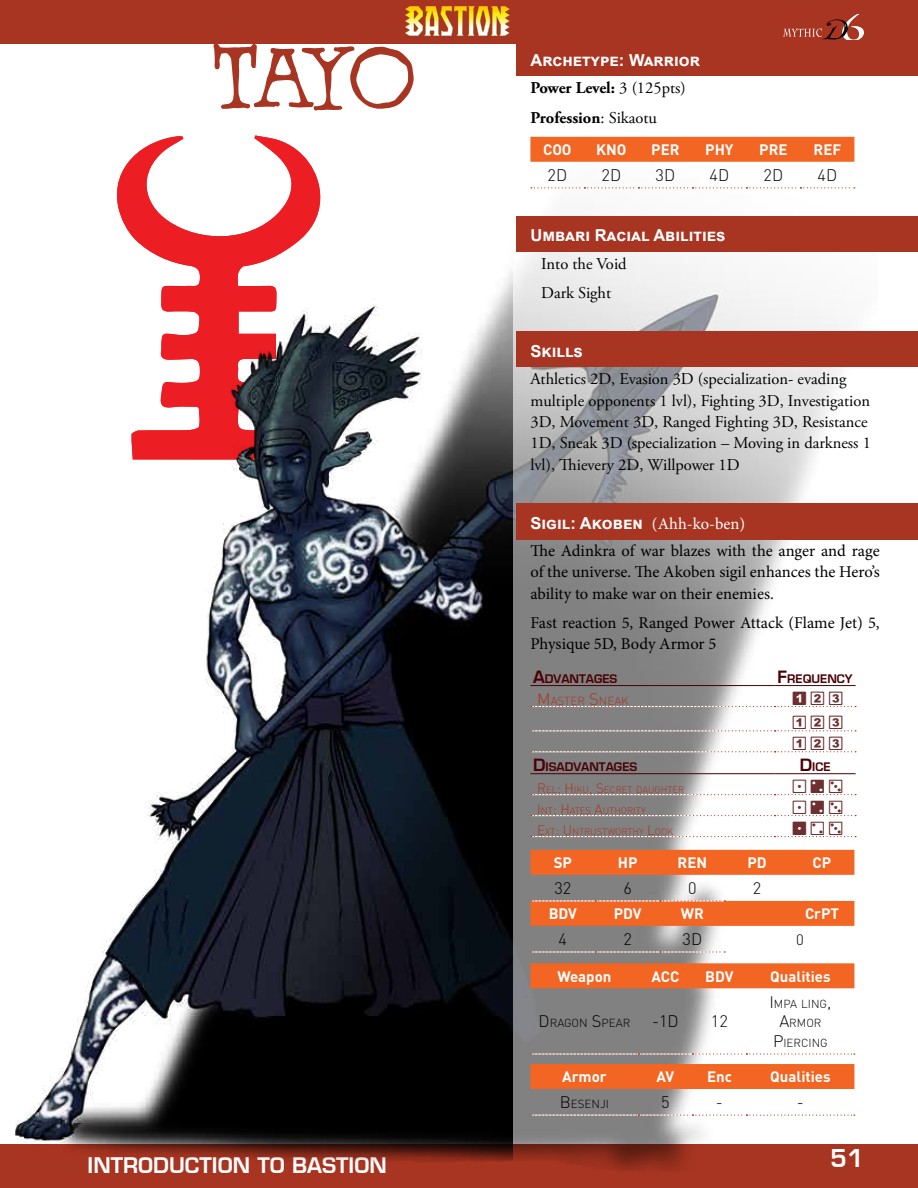
<style>
.page{position:relative;width:918px;height:1188px;background:#fff}
.page>*{position:absolute;margin:0;border:0;box-sizing:border-box;transform-origin:0 0}
.t1{font:90px "Warhorse BB";color:#a83521}
.t2{font:24px "Square 721 Dm Normal";color:#fff}
.t3{font:21px "Square 721 Dm Normal";color:#fff}
.t4{font:19.5px/24.3px "Six Sided Dice";letter-spacing:.15em;color:#6e2f31}
.t5{font:16.5px/21.3px "Adobe Garamond Pro";color:#000}
.t6{font:16.5px/21.3px "Minion Pro";color:#000;text-align:justify}
.t7{font:700 16.5px "Arial";color:#fff}
.t8{font:700 16.5px/29.4px "Adobe Garamond Pro";color:#000}
.t9{font:300 16.5px "DIN Pro";color:#000}
.t10{font:700 15px "DIN Pro";color:#fff}
.t11{font:300 15px "DIN Pro";color:#000}
.t12{font:300 11.55px/19.8px "DIN Pro";color:#000;text-align:center}
.t13{font:11.55px "Square 721 Dm Normal";color:#4a0004}
.t14{font:300 11.55px "DIN Pro";color:#a83521}
.t15{font:300 9.45px "DIN Pro";color:#a83521}
.s1{font-weight:400}
.s2{font-family:"Arial";color:#fff}
.s3{font-family:"Minion Pro";font-weight:400}
.s4{font-size:16.5px}
.s5{font-size:13.5px}
</style>
<div class="page">
<div style="left:0;top:1145px;width:918px;height:43px;background:#a83521"></div>
<div style="left:0;top:0;width:918px;height:43px;background:#a83521"></div>
<svg style="left:405px;top:6px;width:105px;height:8px"></svg>
<img style="left:513px;top:14px;width:364px;height:1157px">
<img style="left:0;top:14px;width:513px;height:1148px">
<div style="left:517px;top:40px;width:401px;height:36px;background:#a83521"></div>
<div style="left:517px;top:216px;width:401px;height:36px;background:#a83521"></div>
<div style="left:517px;top:332px;width:401px;height:35px;background:#a83521"></div>
<div style="left:517px;top:503px;width:401px;height:37px;background:#a83521"></div>
<div style="left:530px;top:137px;width:324px;height:25px;background:#f26522"></div>
<svg style="left:531px;top:187px;width:324px;height:1px"></svg>
<svg style="left:531px;top:794px;width:325px;height:1px"></svg>
<svg style="left:531px;top:815px;width:325px;height:1px"></svg>
<svg style="left:531px;top:751px;width:325px;height:1px"></svg>
<svg style="left:531px;top:730px;width:325px;height:1px"></svg>
<svg style="left:531px;top:706px;width:325px;height:1px"></svg>
<hr style="left:530px;top:685px;width:245px;height:1px;background:#4a0004">
<hr style="left:775px;top:685px;width:81px;height:1px;background:#4a0004">
<svg style="left:531px;top:836px;width:325px;height:1px"></svg>
<hr style="left:530px;top:773px;width:245px;height:1px;background:#4a0004">
<hr style="left:775px;top:773px;width:81px;height:1px;background:#4a0004">
<svg style="left:530px;top:850px;width:324px;height:76px"></svg>
<svg style="left:531px;top:951px;width:194px;height:2px"></svg>
<div style="left:530px;top:963px;width:324px;height:25px;background:#f26522"></div>
<svg style="left:531px;top:1053px;width:324px;height:2px"></svg>
<div style="left:530px;top:1064px;width:324px;height:25px;background:#f26522"></div>
<svg style="left:531px;top:1115px;width:324px;height:1px"></svg>
<h1 class="t1" style="left:210px;top:26px;width:208px">Tayo</h1>
<p class="t7" style="left:530px;top:49px;width:171px">Archetype: Warrior</p>
<p class="t8" style="left:530px;top:74px;width:222px">Power Level: <span class="s1">3 (125pts)<br></span>Profession<span class="s1">: Sikaotu</span> <span class="s2">Attributes</span></p>
<p class="t10" style="left:543px;top:137px;width:30px">COO</p>
<p class="t10" style="left:596px;top:137px;width:32px">KNO</p>
<p class="t10" style="left:651px;top:137px;width:30px">PER</p>
<p class="t10" style="left:705px;top:137px;width:30px">PHY</p>
<p class="t10" style="left:759px;top:137px;width:30px">PRE</p>
<p class="t10" style="left:814px;top:137px;width:29px">REF</p>
<p class="t9" style="left:548px;top:162px;width:18px">2D</p>
<p class="t9" style="left:602px;top:162px;width:18px">2D</p>
<p class="t9" style="left:656px;top:162px;width:18px">3D</p>
<p class="t9" style="left:710px;top:162px;width:18px">4D</p>
<p class="t9" style="left:764px;top:162px;width:18px">2D</p>
<p class="t9" style="left:818px;top:162px;width:18px">4D</p>
<p class="t7" style="left:530px;top:224px;width:196px">Umbari Racial Abilities</p>
<p class="t5" style="left:541px;top:249px;width:87px;line-height:29.4px">Into the Void<br>Dark Sight</p>
<p class="t7" style="left:530px;top:340px;width:54px">Skills</p>
<p class="t5" style="left:530px;top:369px;width:342px">Athletics 2D, Evasion 3D (specialization- evading multiple opponents 1 lvl), Fighting 3D, Investigation 3D, Movement 3D, Ranged Fighting 3D, Resistance 1D, Sneak 3D (specialization – Moving in darkness 1 lvl), Thievery 2D, Willpower 1D</p>
<p class="t7" style="left:530px;top:511px;width:216px">Sigil: Akoben <span class="s3">(Ahh-ko-ben)</span></p>
<p class="t6" style="left:530px;top:540px;width:351px">The Adinkra of war blazes with the anger and rage of the universe. The Akoben sigil enhances the Hero’s ability to make war on their enemies.</p>
<p class="t6" style="left:530px;top:612px;width:351px">Fast reaction 5, Ranged Power Attack (Flame Jet) 5,<br>Physique 5D, Body Armor 5</p>
<p class="t13" style="left:533px;top:671px;width:86px"><span class="s4">A</span>DVANTAGES</p>
<p class="t13" style="left:778px;top:671px;width:77px"><span class="s4">F</span>REQUENCY</p>
<p class="t14" style="left:537px;top:692px;width:93px"><span class="s4">M</span>ASTER <span class="s4">S</span> NEAK</p>
<p class="t4" style="left:793px;top:687px;width:53px">aBC<br>ABC</p>
<p class="t4" style="left:793px;top:732px;width:53px">ABC</p>
<p class="t13" style="left:533px;top:760px;width:106px"><span class="s4">D</span>ISADVANTAGES</p>
<p class="t13" style="left:800px;top:760px;width:32px"><span class="s4">D</span>ICE</p>
<p class="t15" style="left:537px;top:783px;width:147px"><span class="s5">R</span>EL<span class="s5">: H</span> IKU<span class="s5">, S</span>ECRET DAUGHTER</p>
<p class="t4" style="left:793px;top:775px;width:53px">!2#</p>
<p class="t15" style="left:537px;top:804px;width:110px"><span class="s5">I</span> NT<span class="s5">: H</span> ATES <span class="s5">A</span>UTHORITY</p>
<p class="t4" style="left:793px;top:796px;width:53px">!2#</p>
<p class="t15" style="left:537px;top:825px;width:138px"><span class="s5">E</span>XT<span class="s5">: U</span> NTRUSTWORTHY <span class="s5">L</span>OOK</p>
<p class="t4" style="left:793px;top:817px;width:53px">1@#</p>
<p class="t10" style="left:554px;top:850px;width:20px">SP</p>
<p class="t10" style="left:618px;top:850px;width:21px">HP</p>
<p class="t10" style="left:678px;top:850px;width:31px">REN</p>
<p class="t10" style="left:748px;top:850px;width:21px">PD</p>
<p class="t10" style="left:813px;top:850px;width:20px">CP</p>
<p class="t9" style="left:554px;top:876px;width:18px">32</p>
<p class="t9" style="left:623px;top:876px;width:10px">6</p>
<p class="t9" style="left:688px;top:876px;width:10px">0</p>
<p class="t9" style="left:753px;top:876px;width:10px">2</p>
<p class="t10" style="left:549px;top:901px;width:30px">BDV</p>
<p class="t10" style="left:614px;top:901px;width:29px">PDV</p>
<p class="t10" style="left:681px;top:901px;width:25px">WR</p>
<p class="t10" style="left:805px;top:901px;width:36px">CrPT</p>
<p class="t9" style="left:559px;top:927px;width:10px">4</p>
<p class="t9" style="left:623px;top:927px;width:10px">2</p>
<p class="t9" style="left:683px;top:927px;width:18px">3D</p>
<p class="t11" style="left:796px;top:928px;width:9px">0</p>
<p class="t10" style="left:557px;top:964px;width:56px">Weapon</p>
<p class="t10" style="left:652px;top:964px;width:29px">ACC</p>
<p class="t10" style="left:705px;top:964px;width:30px">BDV</p>
<p class="t10" style="left:770px;top:964px;width:62px">Qualities</p>
<p class="t12" style="left:539px;top:1012px;width:91px"><span class="s4">D</span> RAGON <span class="s4">S</span> PEAR</p>
<p class="t9" style="left:652px;top:1009px;width:25px">-1D</p>
<p class="t9" style="left:711px;top:1009px;width:18px">12</p>
<p class="t12" style="left:769px;top:993px;width:63px"><span class="s4">I</span> MPA LING<span class="s4">,<br>A</span>RMOR<br><span class="s4">P</span>IERCING</p>
<p class="t10" style="left:562px;top:1064px;width:46px">Armor</p>
<p class="t10" style="left:657px;top:1064px;width:19px">AV</p>
<p class="t10" style="left:707px;top:1064px;width:26px">Enc</p>
<p class="t10" style="left:770px;top:1064px;width:62px">Qualities</p>
<p class="t12" style="left:560px;top:1093px;width:51px"><span class="s4">B</span>ESENJI</p>
<p class="t9" style="left:661px;top:1090px;width:10px">5</p>
<p class="t9" style="left:716px;top:1090px;width:9px">-</p>
<p class="t9" style="left:797px;top:1090px;width:9px">-</p>
<p class="t3" style="left:88px;top:1152px;width:301px">INTRODUCTION TO BASTION</p>
<h2 class="t2" style="left:830px;top:1143px;width:35px">51</h2>
</div>
